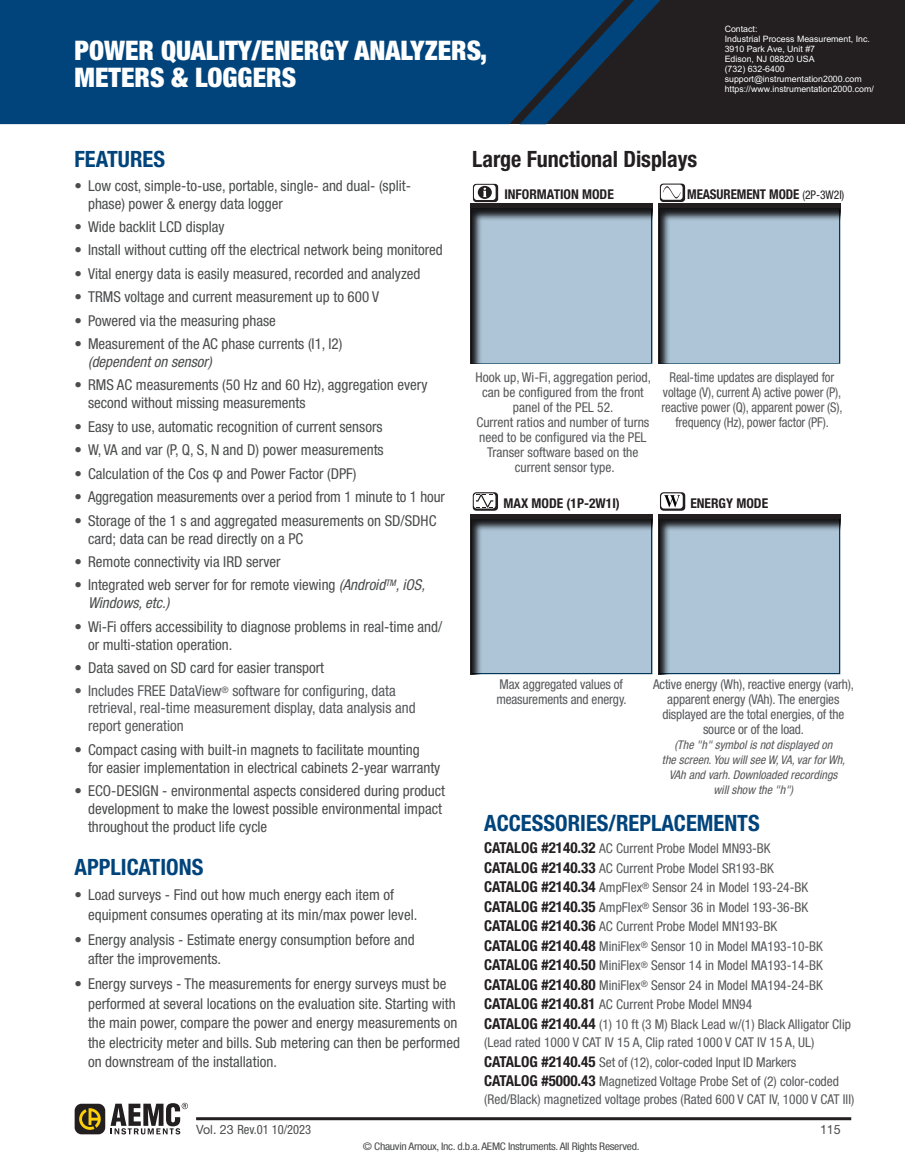
<style>
.page{position:relative;width:905px;height:1175px;background:#fff}
.page>*{position:absolute;margin:0;border:0;box-sizing:border-box;transform-origin:0 0}
.t1{font:900 condensed 27px/27px "Helvetica Neue LT Std";color:#fff}
.t2{font:700 condensed 22.5px "Helvetica Neue LT Std";color:#00447b}
.t3{font:700 condensed 22.5px "Helvetica Neue LT Std";color:#231f20}
.t4{font:condensed 15px/18px "Helvetica Neue LT Std";color:#4b4c4d}
.t5{font:condensed 15px/17.5px "Helvetica Neue LT Std";color:#57585a}
.t6{font:italic condensed 15px "Helvetica Neue LT Std";color:#4b4c4d}
.t7{font:condensed 13.5px/19.5px "Helvetica Neue LT Std";color:#57585a}
.t8{font:condensed 13.5px/15px "Helvetica Neue LT Std";color:#57585a;text-align:center;scale:.95 1}
.t9{font:700 condensed 13.5px "Helvetica Neue LT Std";color:#231f20}
.t10{font:700 condensed 13.5px "Helvetica Neue LT Std";color:#231f20;scale:.96 1}
.t11{font:condensed 12.75px "Helvetica Neue LT Std";color:#4b4c4d}
.t12{font:12.75px "Helvetica Neue LT Std";color:#4b4c4d}
.t13{font:italic condensed 12px/15px "Helvetica Neue LT Std";color:#57585a;text-align:center}
.t14{font:condensed 10.5px "Helvetica Neue LT Std";letter-spacing:-.025em;color:#4b4c4d;scale:1.1 1}
.t15{font:8.85px/9.9px "Arial";color:#fff}
.s1{font-family:"Arial";font-stretch:normal;font-size:16.5px;color:#57585a}
.s2{font-style:italic}
.s3{font-weight:400;font-size:12px}
.s4{font-weight:700;font-size:15px;color:#231f20}
.s5{font-stretch:normal}
</style>
<div class="page">
<div style="left:0;top:0;width:904px;height:124px;background:#231f20"></div>
<svg style="left:637px;top:0;width:24px;height:26px"></svg>
<svg style="left:0;top:0;width:637px;height:124px;background:#024174"></svg>
<div style="left:75px;top:1103px;width:30px;height:31px;background:#231f20;border-radius:7px"></div>
<svg style="left:79px;top:1108px;width:22px;height:21px"></svg>
<svg style="left:111px;top:1102px;width:77px;height:32px"></svg>
<hr style="left:196px;top:1117px;width:655px;height:3px;background:#231f20">
<svg style="left:470px;top:203px;width:182px;height:161px;background:#9aaebe"></svg>
<svg style="left:470px;top:514px;width:182px;height:160px;background:#9aafbe"></svg>
<svg style="left:658px;top:514px;width:182px;height:160px;background:#9aafbe"></svg>
<svg style="left:658px;top:203px;width:182px;height:161px;background:#9aaebe"></svg>
<svg style="left:659px;top:183px;width:26px;height:19px"></svg>
<svg style="left:472px;top:184px;width:26px;height:18px"></svg>
<svg style="left:472px;top:492px;width:26px;height:19px"></svg>
<svg style="left:660px;top:492px;width:25px;height:19px"></svg>
<h1 class="t1" style="left:75px;top:39px;width:414px">POWER QUALITY/ENERGY ANALYZERS,<br>METERS &amp; LOGGERS</h1>
<p class="t15" style="left:724px;top:24px;width:150px">Contact:<br>Industrial Process Measurement, Inc.<br>3910 Park Ave, Unit #7<br>Edison, NJ 08820 USA<br>(732) 632-6400 support@instrumentation2000.com https://www.instrumentation2000.com/</p>
<h2 class="t2" style="left:75px;top:151px;width:92px">FEATURES</h2>
<p class="t4" style="left:88px;top:177px;width:324px;text-indent:-13px">• Low cost, simple-to-use, portable, single- and dual- (split&shy;phase) power &amp; energy data logger</p>
<p class="t4" style="left:75px;top:219px;width:152px">• Wide backlit LCD display</p>
<p class="t4" style="left:75px;top:242px;width:370px">• Install without cutting off the electrical network being monitored</p>
<p class="t4" style="left:75px;top:266px;width:347px">• Vital energy data is easily measured, recorded and analyzed</p>
<p class="t4" style="left:75px;top:289px;width:306px">• TRMS voltage and current measurement up to 600 V</p>
<p class="t4" style="left:75px;top:312px;width:203px">• Powered via the measuring phase</p>
<p class="t4" style="left:75px;top:336px;width:269px">• Measurement of the AC phase currents (I1, I2)</p>
<p class="t6" style="left:88px;top:356px;width:125px">(dependent on sensor)</p>
<p class="t4" style="left:88px;top:377px;width:341px;text-indent:-13px">• RMS AC measurements (50 Hz and 60 Hz), aggregation every second without missing measurements</p>
<p class="t4" style="left:75px;top:419px;width:309px">• Easy to use, automatic recognition of current sensors</p>
<p class="t4" style="left:75px;top:442px;width:310px">• W, VA and var (P, Q, S, N and D) power measurements</p>
<p class="t4" style="left:75px;top:465px;width:283px">• Calculation of the Cos <span class="s1">φ</span> and Power Factor (DPF)</p>
<p class="t4" style="left:75px;top:489px;width:372px">• Aggregation measurements over a period from 1 minute to 1 hour</p>
<p class="t4" style="left:88px;top:512px;width:350px;text-indent:-13px">• Storage of the 1 s and aggregated measurements on SD/SDHC card; data can be read directly on a PC</p>
<p class="t4" style="left:75px;top:554px;width:208px">• Remote connectivity via IRD server</p>
<p class="t4" style="left:88px;top:577px;width:338px;text-indent:-13px">• Integrated web server for for remote viewing <span class="s2">(Android</span><sup>TM</sup><span class="s2">, iOS,<br>Windows, etc.)</span></p>
<p class="t4" style="left:88px;top:618px;width:356px;text-indent:-13px">• Wi-Fi offers accessibility to diagnose problems in real-time and/ or multi-station operation.</p>
<p class="t4" style="left:75px;top:660px;width:251px">• Data saved on SD card for easier transport</p>
<p class="t5" style="left:88px;top:683px;width:329px;text-indent:-14px">• Includes FREE DataView<sup>®</sup> software for configuring, data retrieval, real-time measurement display, data analysis and report generation</p>
<p class="t4" style="left:88px;top:741px;width:354px;text-indent:-13px">• Compact casing with built-in magnets to facilitate mounting<br>for easier implementation in electrical cabinets 2-year warranty</p>
<p class="t4" style="left:88px;top:783px;width:358px;text-indent:-13px">• ECO-DESIGN - environmental aspects considered during product development to make the lowest possible environmental impact throughout the product life cycle</p>
<h2 class="t2" style="left:75px;top:859px;width:130px">APPLICATIONS</h2>
<p class="t4" style="left:88px;top:886px;width:331px;line-height:19.5px;text-indent:-13px">• Load surveys - Find out how much energy each item of equipment consumes operating at its min/max power level.</p>
<p class="t4" style="left:88px;top:931px;width:328px;line-height:19.5px;text-indent:-13px">• Energy analysis - Estimate energy consumption before and after the improvements.</p>
<p class="t4" style="left:88px;top:975px;width:373px;line-height:19.5px;text-indent:-13px">• Energy surveys - The measurements for energy surveys must be performed at several locations on the evaluation site. Starting with the main power, compare the power and energy measurements on the electricity meter and bills. Sub metering can then be performed on downstream of the installation.</p>
<h2 class="t3" style="left:472px;top:151px;width:226px">Large Functional Displays</h2>
<p class="t9" style="left:504px;top:189px;width:111px">INFORMATION MODE</p>
<p class="t10" style="left:687px;top:189px;width:165px">MEASUREMENT MODE <span class="s3">(2P-3W2I)</span></p>
<p class="t7" style="left:475px;top:371px;width:177px;line-height:15px;text-align:center">Hook up, Wi-Fi, aggregation period, can be configured from the front panel of the PEL 52.<br>Current ratios and number of turns need to be configured via the PEL<br>Transer software based on the current sensor type.</p>
<p class="t8" style="left:661px;top:371px;width:192px">Real-time updates are displayed for voltage (V), current A) active power (P), reactive power (Q), apparent power (S), frequency (Hz), power factor (PF).</p>
<p class="t9" style="left:503px;top:498px;width:118px">MAX MODE (1P-2W1I)</p>
<p class="t9" style="left:690px;top:498px;width:79px">ENERGY MODE</p>
<p class="t7" style="left:496px;top:678px;width:132px;line-height:15px">Max aggregated values of measurements and energy.</p>
<p class="t7" style="left:653px;top:678px;width:203px;line-height:15px;text-align:center">Active energy (Wh), reactive energy (varh), apparent energy (VAh). The energies displayed are the total energies, of the source or of the load.</p>
<p class="t13" style="left:662px;top:738px;width:185px">(The "h" symbol is not displayed on<br>the screen. You will see W, VA, var for Wh,<br>VAh and varh. Downloaded recordings will show the "h")</p>
<h2 class="t2" style="left:484px;top:814px;width:277px">ACCESSORIES/REPLACEMENTS</h2>
<p class="t7" style="left:484px;top:840px;width:368px"><span class="s4">CATALOG #2140.32</span> AC Current Probe Model MN93-BK<br><span class="s4">CATALOG #2140.33</span> AC Current Probe Model SR193-BK<br><span class="s4">CATALOG #2140.34</span> AmpFlex<sup>®</sup> Sensor 24 in Model 193-24-BK <span class="s4">CATALOG #2140.35</span> AmpFlex<sup>®</sup> Sensor 36 in Model 193-36-BK <span class="s4">CATALOG #2140.36</span> AC Current Probe Model MN193-BK<br><span class="s4">CATALOG #2140.48</span> MiniFlex<sup>®</sup> Sensor 10 in Model MA193-10-BK <span class="s4">CATALOG #2140.50</span> MiniFlex<sup>®</sup> Sensor 14 in Model MA193-14-BK <span class="s4">CATALOG #2140.80</span> MiniFlex<sup>®</sup> Sensor 24 in Model MA194-24-BK <span class="s4">CATALOG #2140.81</span> AC Current Probe Model MN94<br><span class="s4">CATALOG #2140.44</span> (1) 10 ft (3 M) Black Lead w/(1) Black Alligator Clip</p>
<p class="t7" style="left:484px;top:1033px;width:356px">(Lead rated 1000 V CAT IV 15 A, Clip rated 1000 V CAT IV 15 A, UL)<br><span class="s4">CATALOG #2140.45</span> Set of (12), color-coded Input ID Markers<br><span class="s4">CATALOG #5000.43</span> Magnetized Voltage Probe Set of (2) color-coded</p>
<p class="t7" style="left:484px;top:1090px;width:371px">(Red/Black) magnetized voltage probes (Rated 600 V CAT IV, 1000 V CAT III)</p>
<p class="t11" style="left:196px;top:1125px;width:117px"><span class="s5">Vol. 23</span> Rev.01 10/2023</p>
<p class="t12" style="left:820px;top:1122px;width:22px">115</p>
<p class="t14" style="left:363px;top:1142px;width:253px">© Chauvin Arnoux, Inc. d.b.a. AEMC Instruments. All Rights Reserved.</p>
</div>
